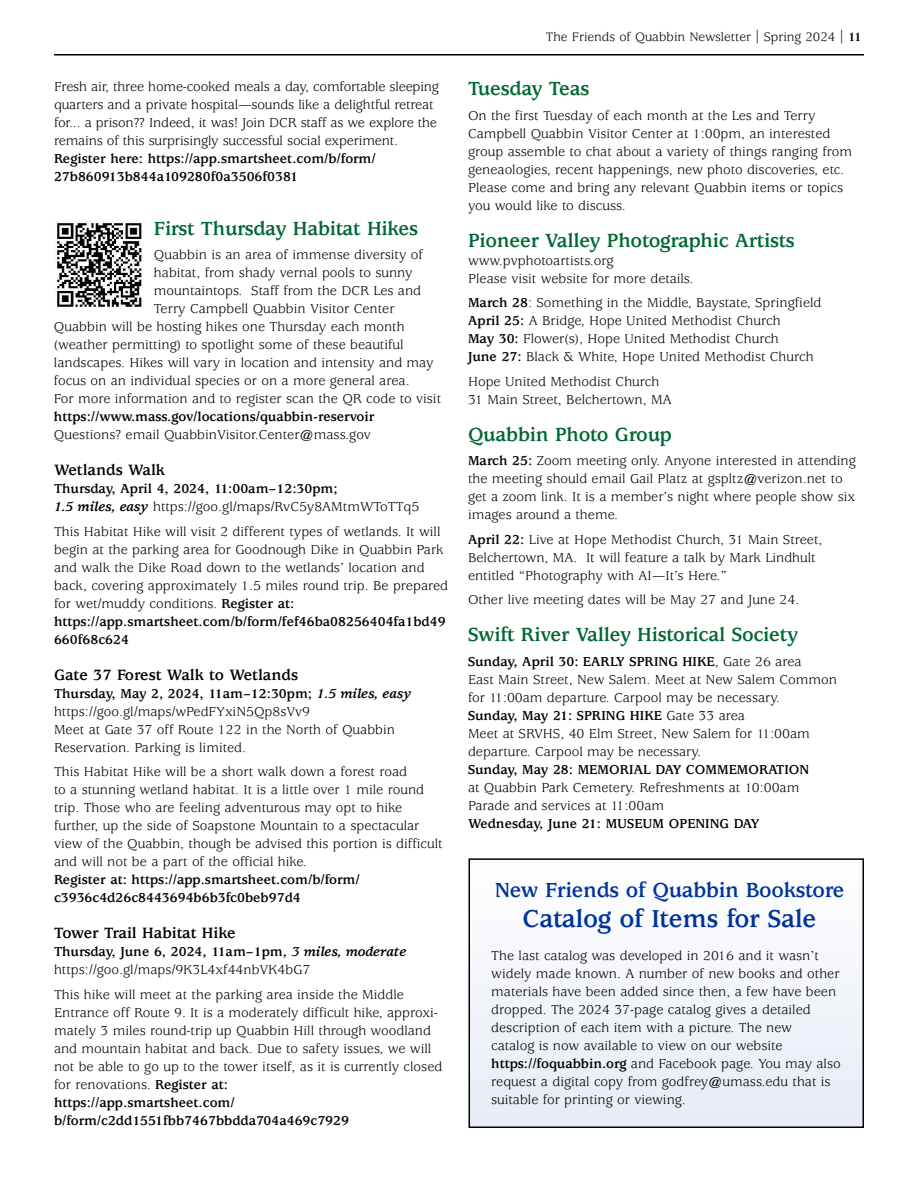
<style>
.page{position:relative;width:918px;height:1188px;background:#fff}
.page>*{position:absolute;margin:0;border:0;box-sizing:border-box;transform-origin:0 0}
.t1{font:700 27px "Usherwood";letter-spacing:-.01em;color:#039}
.t2{font:700 22.5px "Usherwood";letter-spacing:-.01em;color:#039}
.t3{font:700 21px "Usherwood";letter-spacing:-.01em;color:#063}
.t4{font:700 16.5px "Usherwood";color:#000}
.t5{font:14.25px/18px "Usherwood";color:#000}
.t6{font:700 14.25px/18px "Usherwood";color:#000}
.t7{font:13.5px "Usherwood";color:#000}
.s1{font-style:italic}
.s2{font-weight:400}
.s3{font-weight:700}
.s4{font-weight:700;font-style:italic}
</style>
<div class="page">
<div style="left:469px;top:859px;width:394px;height:268px;background:#f2f5fa"></div>
<div style="left:469px;top:858px;width:395px;height:270px;border:2px solid #000"></div>
<hr style="left:54px;top:54px;width:810px;height:2px;background:#000">
<img style="left:57px;top:221px;width:85px;height:86px">
<p class="t5" style="left:54px;top:79px;width:387px">Fresh air, three home-cooked meals a day, comfortable sleeping quarters and a private hospital—sounds like a delightful retreat for... a prison?? Indeed, it was! Join DCR staff as we explore the remains of this surprisingly successful social experiment.</p>
<p class="t6" style="left:54px;top:151px;width:323px">Register here: https://app.smartsheet.com/b/form/<br>27b860913b844a109280f0a3506f0381</p>
<h3 class="t3" style="left:154px;top:220px;width:266px">First Thursday Habitat Hikes</h3>
<p class="t5" style="left:154px;top:247px;width:270px">Quabbin is an area of immense diversity of</p>
<p class="t5" style="left:154px;top:265px;width:260px">habitat, from shady vernal pools to sunny</p>
<p class="t5" style="left:154px;top:283px;width:269px">mountaintops. Staff from the DCR Les and</p>
<p class="t5" style="left:154px;top:301px;width:242px">Terry Campbell Quabbin Visitor Center</p>
<p class="t5" style="left:54px;top:319px;width:352px">Quabbin will be hosting hikes one Thursday each month</p>
<p class="t5" style="left:54px;top:337px;width:351px">(weather permitting) to spotlight some of these beautiful</p>
<p class="t5" style="left:54px;top:355px;width:381px">landscapes. Hikes will vary in location and intensity and may</p>
<p class="t5" style="left:54px;top:373px;width:357px">focus on an individual species or on a more general area.</p>
<p class="t5" style="left:54px;top:391px;width:389px">For more information and to register scan the QR code to visit</p>
<p class="t6" style="left:54px;top:409px;width:322px">https://www.mass.gov/locations/quabbin-reservoir</p>
<p class="t5" style="left:54px;top:427px;width:318px">Questions? email QuabbinVisitor.Center@mass.gov</p>
<p class="t4" style="left:54px;top:464px;width:113px">Wetlands Walk</p>
<p class="t6" style="left:54px;top:481px;width:367px">Thursday, April 4, 2024, 11:00am–12:30pm;<br><span class="s1">1.5 miles, easy</span> <span class="s2">https://goo.gl/maps/RvC5y8AMtmWToTTq5</span></p>
<p class="t5" style="left:54px;top:524px;width:396px">This Habitat Hike will visit 2 different types of wetlands. It will begin at the parking area for Goodnough Dike in Quabbin Park and walk the Dike Road down to the wetlands’ location and back, covering approximately 1.5 miles round trip. Be prepared for wet/muddy conditions. <span class="s3">Register at: https://app.smartsheet.com/b/form/fef46ba08256404fa1bd49<br>660f68c624</span></p>
<p class="t4" style="left:54px;top:668px;width:246px">Gate 37 Forest Walk to Wetlands</p>
<p class="t5" style="left:54px;top:686px;width:359px"><span class="s3">Thursday, May 2, 2024, 11am–12:30pm;</span> <span class="s4">1.5 miles, easy </span>https://goo.gl/maps/wPedFYxiN5Qp8sVv9<br>Meet at Gate 37 off Route 122 in the North of Quabbin Reservation. Parking is limited.</p>
<p class="t5" style="left:54px;top:764px;width:390px">This Habitat Hike will be a short walk down a forest road<br>to a stunning wetland habitat. It is a little over 1 mile round trip. Those who are feeling adventurous may opt to hike further, up the side of Soapstone Mountain to a spectacular view of the Quabbin, though be advised this portion is difficult and will not be a part of the official hike.</p>
<p class="t6" style="left:54px;top:872px;width:307px">Register at: https://app.smartsheet.com/b/form/ c3936c4d26c8443694b6b3fc0beb97d4</p>
<p class="t4" style="left:54px;top:927px;width:183px">Tower Trail Habitat Hike</p>
<p class="t5" style="left:54px;top:944px;width:354px"><span class="s3">Thursday, June 6, 2024, 11am–1pm,</span> <span class="s4">3 miles, moderate </span>https://goo.gl/maps/9K3L4xf44nbVK4bG7</p>
<p class="t5" style="left:54px;top:987px;width:390px">This hike will meet at the parking area inside the Middle Entrance off Route 9. It is a moderately difficult hike, approxi&shy;mately 3 miles round-trip up Quabbin Hill through woodland and mountain habitat and back. Due to safety issues, we will not be able to go up to the tower itself, as it is currently closed for renovations. <span class="s3">Register at:<br>https://app.smartsheet.com/ b/form/c2dd1551fbb7467bbdda704a469c7929</span></p>
<p class="t7" style="left:546px;top:32px;width:317px">The Friends of Quabbin Newsletter | Spring 2024 | <span class="s3">11</span></p>
<h3 class="t3" style="left:468px;top:81px;width:123px">Tuesday Teas</h3>
<p class="t5" style="left:468px;top:108px;width:386px">On the first Tuesday of each month at the Les and Terry Campbell Quabbin Visitor Center at 1:00pm, an interested group assemble to chat about a variety of things ranging from geneaologies, recent happenings, new photo discoveries, etc.<br>Please come and bring any relevant Quabbin items or topics you would like to discuss.</p>
<h3 class="t3" style="left:468px;top:233px;width:328px">Pioneer Valley Photographic Artists</h3>
<p class="t5" style="left:468px;top:253px;width:227px">www.pvphotoartists.org<br>Please visit website for more details.</p>
<p class="t5" style="left:468px;top:295px;width:355px"><span class="s3">March 28</span>: Something in the Middle, Baystate, Springfield <span class="s3">April 25:</span> A Bridge, Hope United Methodist Church<br><span class="s3">May 30:</span> Flower(s), Hope United Methodist Church<br><span class="s3">June 27:</span> Black &amp; White, Hope United Methodist Church</p>
<p class="t5" style="left:468px;top:374px;width:205px">Hope United Methodist Church<br>31 Main Street, Belchertown, MA</p>
<h3 class="t3" style="left:468px;top:426px;width:205px">Quabbin Photo Group</h3>
<p class="t5" style="left:468px;top:453px;width:389px"><span class="s3">March 25:</span> Zoom meeting only. Anyone interested in attending the meeting should email Gail Platz at gspltz@verizon.net to get a zoom link. It is a member’s night where people show six images around a theme.</p>
<p class="t5" style="left:468px;top:532px;width:356px"><span class="s3">April 22:</span> Live at Hope Methodist Church, 31 Main Street,<br>Belchertown, MA. It will feature a talk by Mark Lindhult entitled “Photography with AI—It’s Here.”</p>
<p class="t5" style="left:468px;top:592px;width:333px">Other live meeting dates will be May 27 and June 24.</p>
<h3 class="t3" style="left:468px;top:627px;width:332px">Swift River Valley Historical Society</h3>
<p class="t5" style="left:468px;top:654px;width:371px"><span class="s3">Sunday, April 30: EARLY SPRING HIKE</span>, Gate 26 area<br>East Main Street, New Salem. Meet at New Salem Common for 11:00am departure. Carpool may be necessary.<br><span class="s3">Sunday, May 21: SPRING HIKE</span> Gate 33 area<br>Meet at SRVHS, 40 Elm Street, New Salem for 11:00am departure. Carpool may be necessary.</p>
<p class="t6" style="left:468px;top:762px;width:343px">Sunday, May 28: MEMORIAL DAY COMMEMORATION</p>
<p class="t5" style="left:468px;top:780px;width:333px">at Quabbin Park Cemetery. Refreshments at 10:00am<br>Parade and services at 11:00am</p>
<p class="t6" style="left:468px;top:816px;width:293px">Wednesday, June 21: MUSEUM OPENING DAY</p>
<h2 class="t2" style="left:495px;top:882px;width:351px">New Friends of Quabbin Bookstore</h2>
<h1 class="t1" style="left:523px;top:909px;width:295px">Catalog of Items for Sale</h1>
<p class="t5" style="left:491px;top:948px;width:351px">The last catalog was developed in 2016 and it wasn’t widely made known. A number of new books and other materials have been added since then, a few have been dropped. The 2024 37-page catalog gives a detailed description of each item with a picture. The new<br>catalog is now available to view on our website <span class="s3">https://foquabbin.org</span> and Facebook page. You may also request a digital copy from godfrey@umass.edu that is suitable for printing or viewing.</p>
</div>
